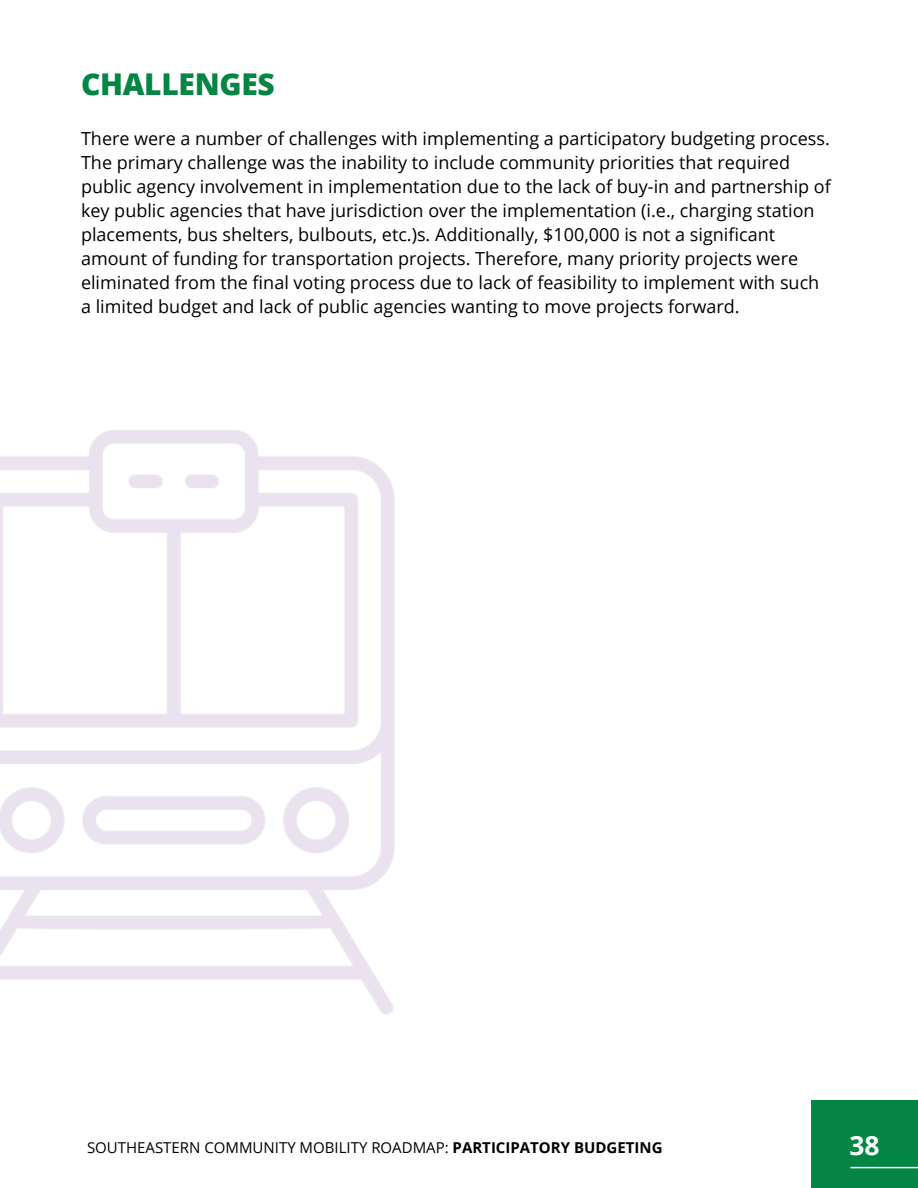
<style>
.page{position:relative;width:918px;height:1188px;background:#fff}
.page>*{position:absolute;margin:0;border:0;box-sizing:border-box;transform-origin:0 0}
.t1{font:800 30px "Open Sans";letter-spacing:-.01em;color:#038543}
.t2{font:700 26.4px "Open Sans";color:#fff}
.t3{font:18px/24px "Open Sans";color:#000}
.t4{font:15px "Open Sans";color:#000}
.s1{font-weight:700}
</style>
<div class="page">
<img style="left:0;top:430px;width:395px;height:585px">
<div style="left:811px;top:1100px;width:107px;height:88px;background:#038543"></div>
<hr style="left:850px;top:1167px;width:68px;height:1px;background:#fff">
<h1 class="t1" style="left:81px;top:62px;width:195px">CHALLENGES</h1>
<p class="t3" style="left:81px;top:126px;width:751px">There were a number of challenges with implementing a participatory budgeting process.<br>The primary challenge was the inability to include community priorities that required public agency involvement in implementation due to the lack of buy-in and partnership of key public agencies that have jurisdiction over the implementation (i.e., charging station placements, bus shelters, bulbouts, etc.)s. Additionally, $100,000 is not a significant amount of funding for transportation projects. Therefore, many priority projects were eliminated from the final voting process due to lack of feasibility to implement with such a limited budget and lack of public agencies wanting to move projects forward.</p>
<p class="t4" style="left:87px;top:1138px;width:577px">SOUTHEASTERN COMMUNITY MOBILITY ROADMAP: <span class="s1">PARTICIPATORY BUDGETING</span></p>
<h2 class="t2" style="left:849px;top:1127px;width:32px">38</h2>
</div>
